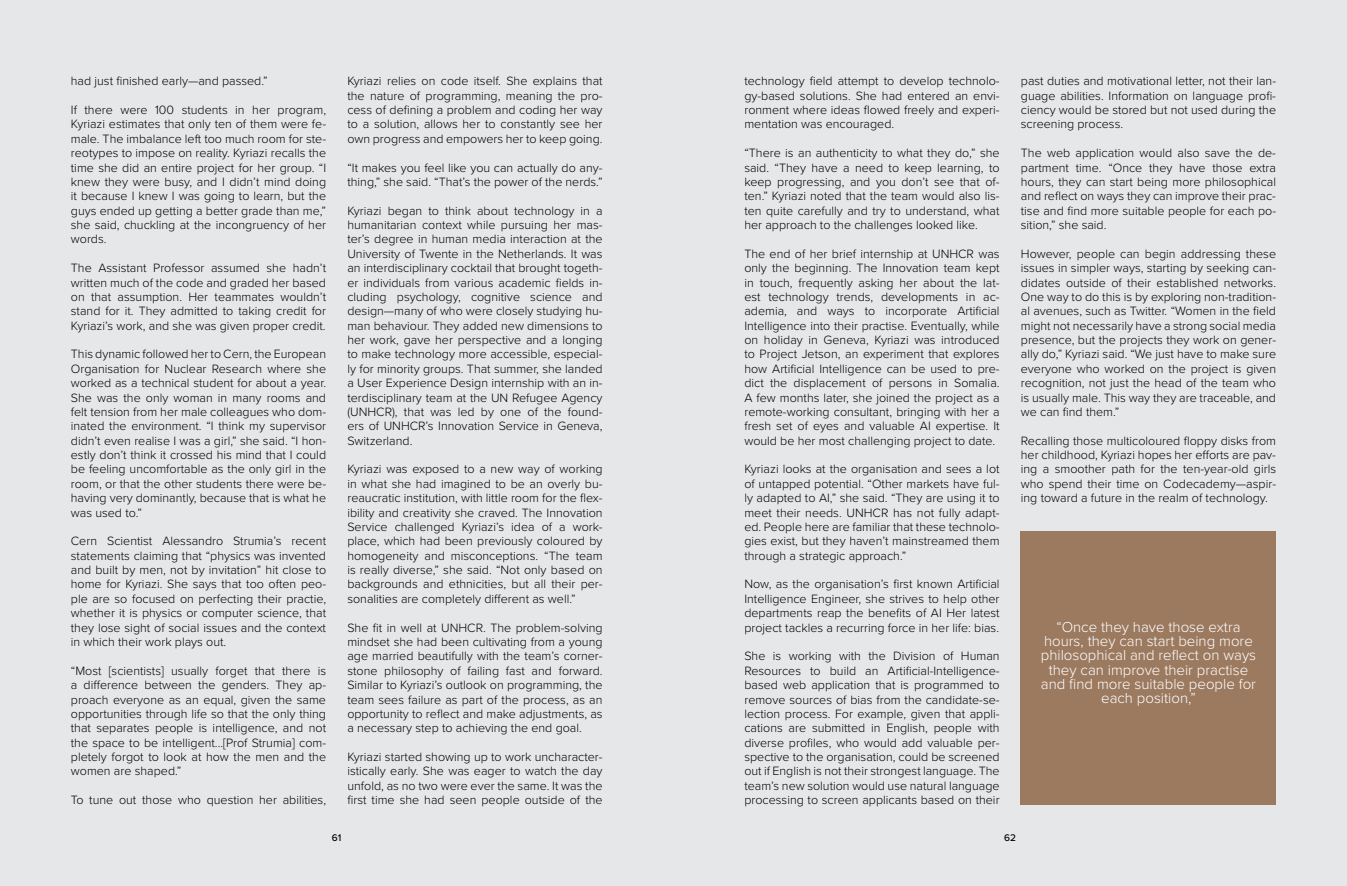
<style>
.page{position:relative;width:1347px;height:886px;background:#fff}
.page>*{position:absolute;margin:0;border:0;box-sizing:border-box;transform-origin:0 0}
.t1{font:300 15px/14.4px "Proxima Nova";color:#fff;text-align:center}
.t2{font:300 12.5px/14.4px "Proxima Nova";color:#000;text-align:justify}
.t3{font:500 10px "Proxima Nova";color:#000}
</style>
<div class="page">
<div style="left:0;top:0;width:1346px;height:886px;background:#e6e7e8"></div>
<div style="left:1020px;top:531px;width:256px;height:273px;background:#9c7a60"></div>
<p class="t2" style="left:71px;top:73px;width:198px">had just finished early—and passed.”</p>
<p class="t2" style="left:71px;top:102px;width:257px">If there were 100 students in her program, Kyriazi estimates that only ten of them were fe&shy;male. The imbalance left too much room for ste&shy;reotypes to impose on reality. Kyriazi recalls the time she did an entire project for her group. “I knew they were busy, and I didn’t mind doing it because I knew I was going to learn, but the guys ended up getting a better grade than me,” she said, chuckling at the incongruency of her words.</p>
<p class="t2" style="left:71px;top:260px;width:257px">The Assistant Professor assumed she hadn’t written much of the code and graded her based on that assumption. Her teammates wouldn’t stand for it. They admitted to taking credit for Kyriazi’s work, and she was given proper credit.</p>
<p class="t2" style="left:71px;top:346px;width:257px">This dynamic followed her to Cern, the European Organisation for Nuclear Research where she worked as a technical student for about a year.<br>She was the only woman in many rooms and felt tension from her male colleagues who dom&shy;inated the environment. “I think my supervisor didn’t even realise I was a girl,” she said. “I hon&shy;estly don’t think it crossed his mind that I could be feeling uncomfortable as the only girl in the room, or that the other students there were be&shy;having very dominantly, because that is what he was used to.”</p>
<p class="t2" style="left:71px;top:533px;width:257px">Cern Scientist Alessandro Strumia’s recent statements claiming that “physics was invented and built by men, not by invitation” hit close to home for Kyriazi. She says that too often peo&shy;ple are so focused on perfecting their practie, whether it is physics or computer science, that they lose sight of social issues and the context in which their work plays out.</p>
<p class="t2" style="left:71px;top:663px;width:257px">“Most [scientists] usually forget that there is a difference between the genders. They ap&shy;proach everyone as an equal, given the same opportunities through life so that the only thing that separates people is intelligence, and not the space to be intelligent...[Prof Strumia] com&shy;pletely forgot to look at how the men and the women are shaped.”</p>
<p class="t2" style="left:71px;top:792px;width:257px">To tune out those who question her abilities,</p>
<p class="t2" style="left:347px;top:73px;width:257px">Kyriazi relies on code itself. She explains that the nature of programming, meaning the pro&shy;cess of defining a problem and coding her way to a solution, allows her to constantly see her own progress and empowers her to keep going.</p>
<p class="t2" style="left:347px;top:159px;width:257px">“It makes you feel like you can actually do any&shy;thing,” she said. “That’s the power of the nerds.”</p>
<p class="t2" style="left:347px;top:203px;width:257px">Kyriazi began to think about technology in a humanitarian context while pursuing her mas&shy;ter’s degree in human media interaction at the University of Twente in the Netherlands. It was an interdisciplinary cocktail that brought togeth&shy;er individuals from various academic fields in&shy;cluding psychology, cognitive science and design—many of who were closely studying hu&shy;man behaviour. They added new dimensions to her work, gave her perspective and a longing to make technology more accessible, especial&shy;ly for minority groups. That summer, she landed a User Experience Design internship with an in&shy;terdisciplinary team at the UN Refugee Agency (UNHCR), that was led by one of the found&shy;ers of UNHCR’s Innovation Service in Geneva, Switzerland.</p>
<p class="t2" style="left:347px;top:461px;width:257px">Kyriazi was exposed to a new way of working in what she had imagined to be an overly bu&shy;reaucratic institution, with little room for the flex&shy;ibility and creativity she craved. The Innovation Service challenged Kyriazi’s idea of a work&shy;place, which had been previously coloured by homogeneity and misconceptions. “The team is really diverse,” she said. “Not only based on backgrounds and ethnicities, but all their per&shy;sonalities are completely different as well.”</p>
<p class="t2" style="left:347px;top:619px;width:257px">She fit in well at UNHCR. The problem-solving mindset she had been cultivating from a young age married beautifully with the team’s corner&shy;stone philosophy of failing fast and forward.<br>Similar to Kyriazi’s outlook on programming, the team sees failure as part of the process, as an opportunity to reflect and make adjustments, as a necessary step to achieving the end goal.</p>
<p class="t2" style="left:347px;top:749px;width:257px">Kyriazi started showing up to work uncharacter&shy;istically early. She was eager to watch the day unfold, as no two were ever the same. It was the first time she had seen people outside of the</p>
<p class="t2" style="left:744px;top:73px;width:257px">technology field attempt to develop technolo&shy;gy-based solutions. She had entered an envi&shy;ronment where ideas flowed freely and experi&shy;mentation was encouraged.</p>
<p class="t2" style="left:744px;top:145px;width:257px">“There is an authenticity to what they do,” she said. “They have a need to keep learning, to keep progressing, and you don’t see that of&shy;ten.” Kyriazi noted that the team would also lis&shy;ten quite carefully and try to understand, what her approach to the challenges looked like.</p>
<p class="t2" style="left:744px;top:246px;width:257px">The end of her brief internship at UNHCR was only the beginning. The Innovation team kept in touch, frequently asking her about the lat&shy;est technology trends, developments in ac&shy;ademia, and ways to incorporate Artificial Intelligence into their practise. Eventually, while on holiday in Geneva, Kyriazi was introduced to Project Jetson, an experiment that explores how Artificial Intelligence can be used to pre&shy;dict the displacement of persons in Somalia.<br>A few months later, she joined the project as a remote-working consultant, bringing with her a fresh set of eyes and valuable AI expertise. It would be her most challenging project to date.</p>
<p class="t2" style="left:744px;top:461px;width:257px">Kyriazi looks at the organisation and sees a lot of untapped potential. “Other markets have ful&shy;ly adapted to AI,” she said. “They are using it to meet their needs. UNHCR has not fully adapt&shy;ed. People here are familiar that these technolo&shy;gies exist, but they haven’t mainstreamed them through a strategic approach.”</p>
<p class="t2" style="left:744px;top:576px;width:257px">Now, as the organisation’s first known Artificial Intelligence Engineer, she strives to help other departments reap the benefits of AI Her latest project tackles a recurring force in her life: bias.</p>
<p class="t2" style="left:744px;top:648px;width:257px">She is working with the Division of Human Resources to build an Artificial-Intelligence&shy;based web application that is programmed to remove sources of bias from the candidate-se&shy;lection process. For example, given that appli&shy;cations are submitted in English, people with diverse profiles, who would add valuable per&shy;spective to the organisation, could be screened out if English is not their strongest language. The team’s new solution would use natural language processing to screen applicants based on their</p>
<p class="t2" style="left:1020px;top:73px;width:257px">past duties and motivational letter, not their lan&shy;guage abilities. Information on language profi&shy;ciency would be stored but not used during the screening process.</p>
<p class="t2" style="left:1020px;top:145px;width:257px">The web application would also save the de&shy;partment time. “Once they have those extra hours, they can start being more philosophical and reflect on ways they can improve their prac&shy;tise and find more suitable people for each po&shy;sition,” she said.</p>
<p class="t2" style="left:1020px;top:246px;width:257px">However, people can begin addressing these issues in simpler ways, starting by seeking can&shy;didates outside of their established networks.<br>One way to do this is by exploring non-tradition&shy;al avenues, such as Twitter. “Women in the field might not necessarily have a strong social media presence, but the projects they work on gener&shy;ally do,” Kyriazi said. “We just have to make sure everyone who worked on the project is given recognition, not just the head of the team who is usually male. This way they are traceable, and we can find them.”</p>
<p class="t2" style="left:1020px;top:433px;width:257px">Recalling those multicoloured floppy disks from her childhood, Kyriazi hopes her efforts are pav&shy;ing a smoother path for the ten-year-old girls who spend their time on Codecademy—aspir&shy;ing toward a future in the realm of technology.</p>
<p class="t1" style="left:1040px;top:618px;width:217px">“Once they have those extra hours, they can start being more philosophical and reflect on ways they can improve their practise and find more suitable people for each position,”</p>
<p class="t3" style="left:332px;top:830px;width:11px">61</p>
<p class="t3" style="left:1004px;top:830px;width:13px">62</p>
</div>
